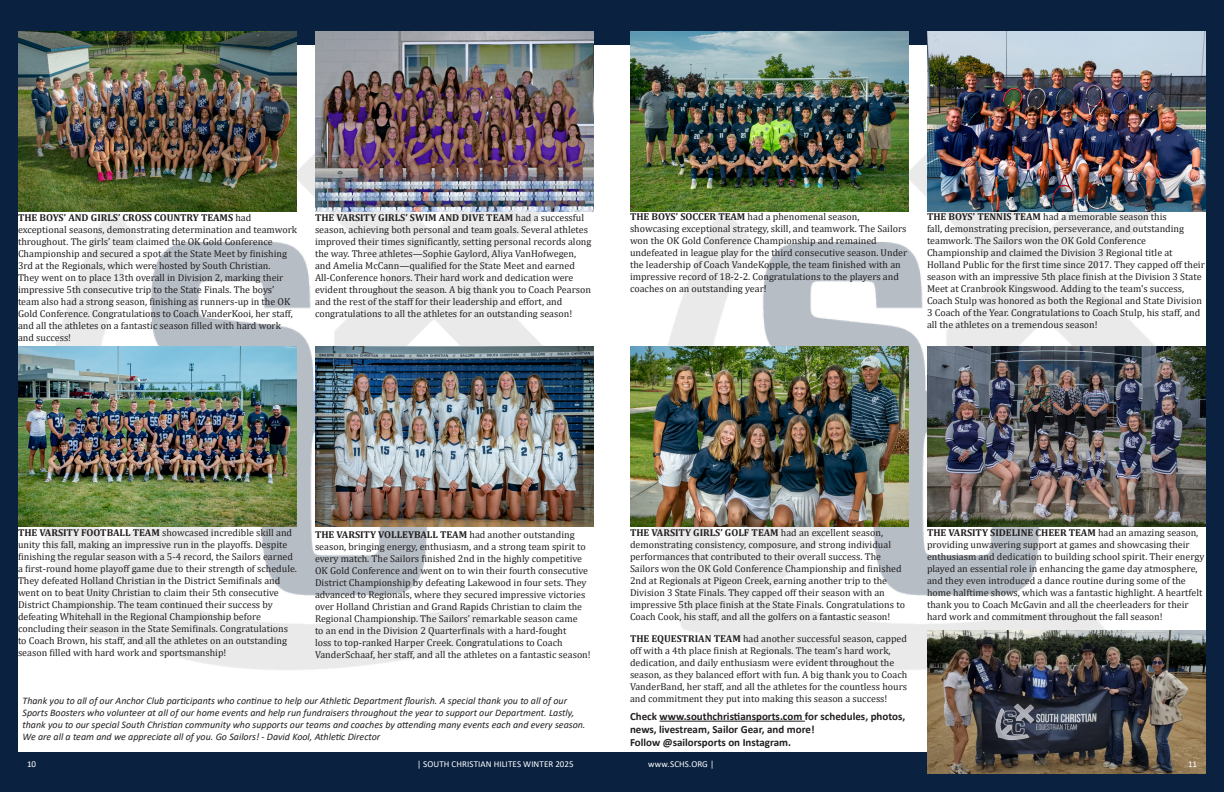
<style>
.page{position:relative;width:1224px;height:792px;background:#0a2240}
.page>*{position:absolute;margin:0;border:0;box-sizing:border-box;transform-origin:0 0}
.t1{font:700 11px/13.2px "Calibri";color:#231f20}
.Headline___All_Caps__60pt__centered{font:10px/12px "Cambria";color:#231f20}
.t2{font:italic 10px/12px "Calibri";color:#231f20}
.MASTER_PAGE___Magazine_Title_left_aligne{font:9px "Calibri";letter-spacing:.01em;color:#fff}
.MASTER_PAGE___Page_Number_right_aligned{font:9px "Calibri";color:#fff}
.MASTER_PAGE___Page_Number_left_aligned{font:9px "Calibri";color:#fff}
.s1{font-weight:700}
</style>
<div class="page">
<div style="left:18px;top:45px;width:1188px;height:707px;background:#fff"></div>
<img style="left:18px;top:154px;width:573px;height:516px">
<img style="left:630px;top:154px;width:573px;height:516px">
<img style="left:18px;top:32px;width:279px;height:180px">
<img style="left:18px;top:346px;width:279px;height:180px">
<img style="left:315px;top:346px;width:279px;height:180px">
<img style="left:315px;top:32px;width:279px;height:180px">
<img style="left:927px;top:32px;width:279px;height:180px">
<img style="left:630px;top:32px;width:279px;height:180px">
<img style="left:630px;top:346px;width:279px;height:180px">
<img style="left:927px;top:346px;width:279px;height:180px">
<img style="left:927px;top:630px;width:279px;height:144px">
<hr style="left:660px;top:721px;width:145px;height:1px;background:#231f20">
<p class="Headline___All_Caps__60pt__centered" style="left:18px;top:211px;width:280px"><span class="s1">THE BOYS’ AND GIRLS’ CROSS COUNTRY TEAMS</span> had exceptional seasons, demonstrating determination and teamwork throughout. The girls’ team claimed the OK Gold Conference Championship and secured a spot at the State Meet by finishing 3rd at the Regionals, which were hosted by South Christian.<br>They went on to place 13th overall in Division 2, marking their impressive 5th consecutive trip to the State Finals. The boys’ team also had a strong season, finishing as runners-up in the OK Gold Conference. Congratulations to Coach VanderKooi, her staff, and all the athletes on a fantastic season filled with hard work and success!</p>
<p class="Headline___All_Caps__60pt__centered" style="left:315px;top:212px;width:278px"><span class="s1">THE VARSITY GIRLS’ SWIM AND DIVE TEAM</span> had a successful season, achieving both personal and team goals. Several athletes improved their times significantly, setting personal records along the way. Three athletes—Sophie Gaylord, Aliya VanHofwegen, and Amelia McCann—qualified for the State Meet and earned All-Conference honors. Their hard work and dedication were evident throughout the season. A big thank you to Coach Pearson and the rest of the staff for their leadership and effort, and congratulations to all the athletes for an outstanding season!</p>
<p class="Headline___All_Caps__60pt__centered" style="left:927px;top:210px;width:279px"><span class="s1">THE BOYS’ TENNIS TEAM</span> had a memorable season this<br>fall, demonstrating precision, perseverance, and outstanding teamwork. The Sailors won the OK Gold Conference Championship and claimed the Division 3 Regional title at Holland Public for the first time since 2017. They capped off their season with an impressive 5th place finish at the Division 3 State Meet at Cranbrook Kingswood. Adding to the team's success, Coach Stulp was honored as both the Regional and State Division 3 Coach of the Year. Congratulations to Coach Stulp, his staff, and all the athletes on a tremendous season!</p>
<p class="Headline___All_Caps__60pt__centered" style="left:630px;top:210px;width:279px"><span class="s1">THE BOYS’ SOCCER TEAM</span> had a phenomenal season, showcasing exceptional strategy, skill, and teamwork. The Sailors won the OK Gold Conference Championship and remained undefeated in league play for the third consecutive season. Under the leadership of Coach VandeKopple, the team finished with an impressive record of 18-2-2. Congratulations to the players and coaches on an outstanding year!</p>
<p class="Headline___All_Caps__60pt__centered" style="left:18px;top:526px;width:281px"><span class="s1">THE VARSITY FOOTBALL TEAM</span> showcased incredible skill and unity this fall, making an impressive run in the playoffs. Despite finishing the regular season with a 5-4 record, the Sailors earned a first-round home playoff game due to their strength of schedule.<br>They defeated Holland Christian in the District Semifinals and went on to beat Unity Christian to claim their 5th consecutive District Championship. The team continued their success by defeating Whitehall in the Regional Championship before concluding their season in the State Semifinals. Congratulations to Coach Brown, his staff, and all the athletes on an outstanding season filled with hard work and sportsmanship!</p>
<p class="Headline___All_Caps__60pt__centered" style="left:630px;top:526px;width:276px"><span class="s1">THE VARSITY GIRLS’ GOLF TEAM</span> had an excellent season, demonstrating consistency, composure, and strong individual performances that contributed to their overall success. The Sailors won the OK Gold Conference Championship and finished 2nd at Regionals at Pigeon Creek, earning another trip to the Division 3 State Finals. They capped off their season with an impressive 5th place finish at the State Finals. Congratulations to Coach Cook, his staff, and all the golfers on a fantastic season!</p>
<p class="Headline___All_Caps__60pt__centered" style="left:315px;top:528px;width:277px"><span class="s1">THE VARSITY VOLLEYBALL TEAM</span> had another outstanding season, bringing energy, enthusiasm, and a strong team spirit to every match. The Sailors finished 2nd in the highly competitive OK Gold Conference and went on to win their fourth consecutive District Championship by defeating Lakewood in four sets. They advanced to Regionals, where they secured impressive victories over Holland Christian and Grand Rapids Christian to claim the Regional Championship. The Sailors’ remarkable season came<br>to an end in the Division 2 Quarterfinals with a hard-fought<br>loss to top-ranked Harper Creek. Congratulations to Coach VanderSchaaf, her staff, and all the athletes on a fantastic season!</p>
<p class="Headline___All_Caps__60pt__centered" style="left:630px;top:633px;width:279px"><span class="s1">THE EQUESTRIAN TEAM</span> had another successful season, capped off with a 4th place finish at Regionals. The team’s hard work, dedication, and daily enthusiasm were evident throughout the season, as they balanced effort with fun. A big thank you to Coach VanderBand, her staff, and all the athletes for the countless hours and commitment they put into making this season a success!</p>
<p class="t2" style="left:22px;top:694px;width:565px">Thank you to all of our Anchor Club participants who continue to help our Athletic Department flourish. A special thank you to all of our Sports Boosters who volunteer at all of our home events and help run fundraisers throughout the year to support our Department. Lastly, thank you to our special South Christian community who supports our teams and coaches by attending many events each and every season.<br>We are all a team and we appreciate all of you. Go Sailors! - David Kool, Athletic Director</p>
<p class="t1" style="left:630px;top:710px;width:277px">Check www.southchristiansports.com for schedules, photos, news, livestream, Sailor Gear, and more!</p>
<p class="t1" style="left:630px;top:736px;width:163px">Follow @sailorsports on Instagram.</p>
<p class="Headline___All_Caps__60pt__centered" style="left:927px;top:526px;width:279px"><span class="s1">THE VARSITY SIDELINE CHEER TEAM</span> had an amazing season, providing unwavering support at games and showcasing their enthusiasm and dedication to building school spirit. Their energy played an essential role in enhancing the game day atmosphere, and they even introduced a dance routine during some of the home halftime shows, which was a fantastic highlight. A heartfelt thank you to Coach McGavin and all the cheerleaders for their hard work and commitment throughout the fall season!</p>
<p class="MASTER_PAGE___Page_Number_right_aligned" style="left:27px;top:758px;width:11px">10</p>
<p class="MASTER_PAGE___Magazine_Title_left_aligne" style="left:417px;top:758px;width:158px">| SOUTH CHRISTIAN HILITES WINTER 2025</p>
<p class="MASTER_PAGE___Magazine_Title_left_aligne" style="left:648px;top:758px;width:68px">www.SCHS.ORG |</p>
<p class="MASTER_PAGE___Page_Number_left_aligned" style="left:1188px;top:758px;width:11px">11</p>
</div>
